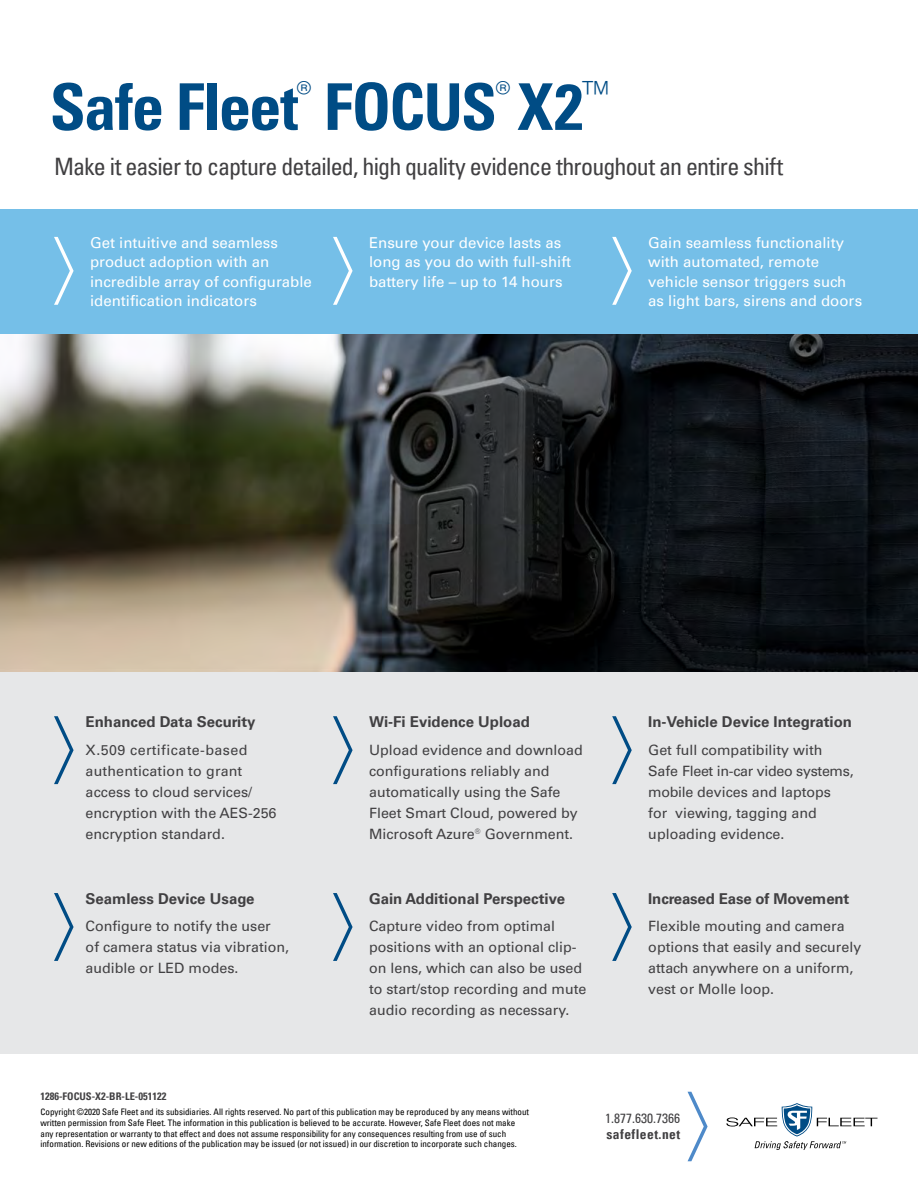
<style>
.page{position:relative;width:918px;height:1188px;background:#fff}
.page>*{position:absolute;margin:0;border:0;box-sizing:border-box;transform-origin:0 0}
.t1{font:700 condensed 64.5px "Univers LT Pro";letter-spacing:-.02em;color:#004c85}
.t2{font:condensed 24px "Univers LT Pro";letter-spacing:-.035em;color:#414042}
.t3{font:15px/19.5px "Univers LT Pro 55 Roman";color:#fff}
.t4{font:700 15px "Univers LT Pro 65";color:#414042}
.t5{font:14.25px/21px "Univers LT Pro 55 Roman";color:#414042}
.t6{font:condensed 13.5px "Univers LT Pro";color:#414042}
.t7{font:700 condensed 13.5px "Univers LT Pro";letter-spacing:.035em;color:#414042}
.t8{font:700 condensed 10.5px "Univers LT Pro";color:#414042}
.t9{font:condensed 9px/10.8px "Univers LT Pro";color:#000}
</style>
<div class="page">
<svg style="left:726px;top:1103px;width:152px;height:47px"></svg>
<svg style="left:688px;top:1092px;width:20px;height:69px"></svg>
<div style="left:0;top:660px;width:918px;height:394px;background:#e6e7e8"></div>
<svg style="left:54px;top:716px;width:20px;height:68px"></svg>
<svg style="left:54px;top:893px;width:20px;height:68px"></svg>
<svg style="left:333px;top:893px;width:20px;height:68px"></svg>
<svg style="left:612px;top:893px;width:20px;height:68px"></svg>
<svg style="left:333px;top:716px;width:20px;height:68px"></svg>
<div style="left:0;top:209px;width:918px;height:125px;background:#75bfe8"></div>
<svg style="left:612px;top:716px;width:20px;height:68px"></svg>
<svg style="left:54px;top:237px;width:20px;height:68px"></svg>
<svg style="left:333px;top:237px;width:20px;height:68px"></svg>
<svg style="left:612px;top:237px;width:20px;height:68px"></svg>
<img style="left:0;top:334px;width:918px;height:337px">
<p class="t1" style="left:50px;top:67px;width:561px">Safe Fleet<sup>®</sup> FOCUS<sup>®</sup> X2<sup>™</sup></p>
<p class="t2" style="left:54px;top:152px;width:731px">Make it easier to capture detailed, high quality evidence throughout an entire shift</p>
<p class="t3" style="left:90px;top:232px;width:223px">Get intuitive and seamless product adoption with an incredible array of configurable identification indicators</p>
<p class="t3" style="left:648px;top:232px;width:215px">Gain seamless functionality with automated, remote vehicle sensor triggers such as light bars, sirens and doors</p>
<p class="t3" style="left:369px;top:232px;width:203px">Ensure your device lasts as long as you do with full-shift battery life – up to 14 hours</p>
<p class="t4" style="left:86px;top:711px;width:171px">Enhanced Data Security</p>
<p class="t5" style="left:86px;top:738px;width:192px">X.509 certificate-based authentication to grant access to cloud services/ encryption with the AES-256 encryption standard.</p>
<p class="t4" style="left:86px;top:888px;width:170px">Seamless Device Usage</p>
<p class="t5" style="left:86px;top:915px;width:205px">Configure to notify the user<br>of camera status via vibration, audible or LED modes.</p>
<p class="t4" style="left:369px;top:711px;width:162px">Wi-Fi Evidence Upload</p>
<p class="t5" style="left:369px;top:738px;width:215px">Upload evidence and download configurations reliably and automatically using the Safe<br>Fleet Smart Cloud, powered by<br>Microsoft Azure® Government.</p>
<p class="t4" style="left:369px;top:888px;width:197px">Gain Additional Perspective</p>
<p class="t5" style="left:369px;top:915px;width:219px">Capture video from optimal positions with an optional clip&shy;on lens, which can also be used to start/stop recording and mute audio recording as necessary.</p>
<p class="t4" style="left:648px;top:711px;width:205px">In-Vehicle Device Integration</p>
<p class="t5" style="left:648px;top:738px;width:207px">Get full compatibility with<br>Safe Fleet in-car video systems, mobile devices and laptops for viewing, tagging and uploading evidence.</p>
<p class="t4" style="left:648px;top:888px;width:203px">Increased Ease of Movement</p>
<p class="t5" style="left:648px;top:915px;width:215px">Flexible mouting and camera options that easily and securely attach anywhere on a uniform, vest or Molle loop.</p>
<p class="t8" style="left:40px;top:1090px;width:127px">1286-FOCUS-X2-BR-LE-051122</p>
<p class="t9" style="left:40px;top:1106px;width:490px">Copyright ©2020 Safe Fleet and its subsidiaries. All rights reserved. No part of this publication may be reproduced by any means without written permission from Safe Fleet. The information in this publication is believed to be accurate. However, Safe Fleet does not make any representation or warranty to that effect and does not assume responsibility for any consequences resulting from use of such information. Revisions or new editions of the publication may be issued (or not issued) in our discretion to incorporate such changes.</p>
<p class="t6" style="left:605px;top:1110px;width:76px">1.877.630.7366</p>
<p class="t7" style="left:606px;top:1126px;width:75px">safefleet.net</p>
</div>
